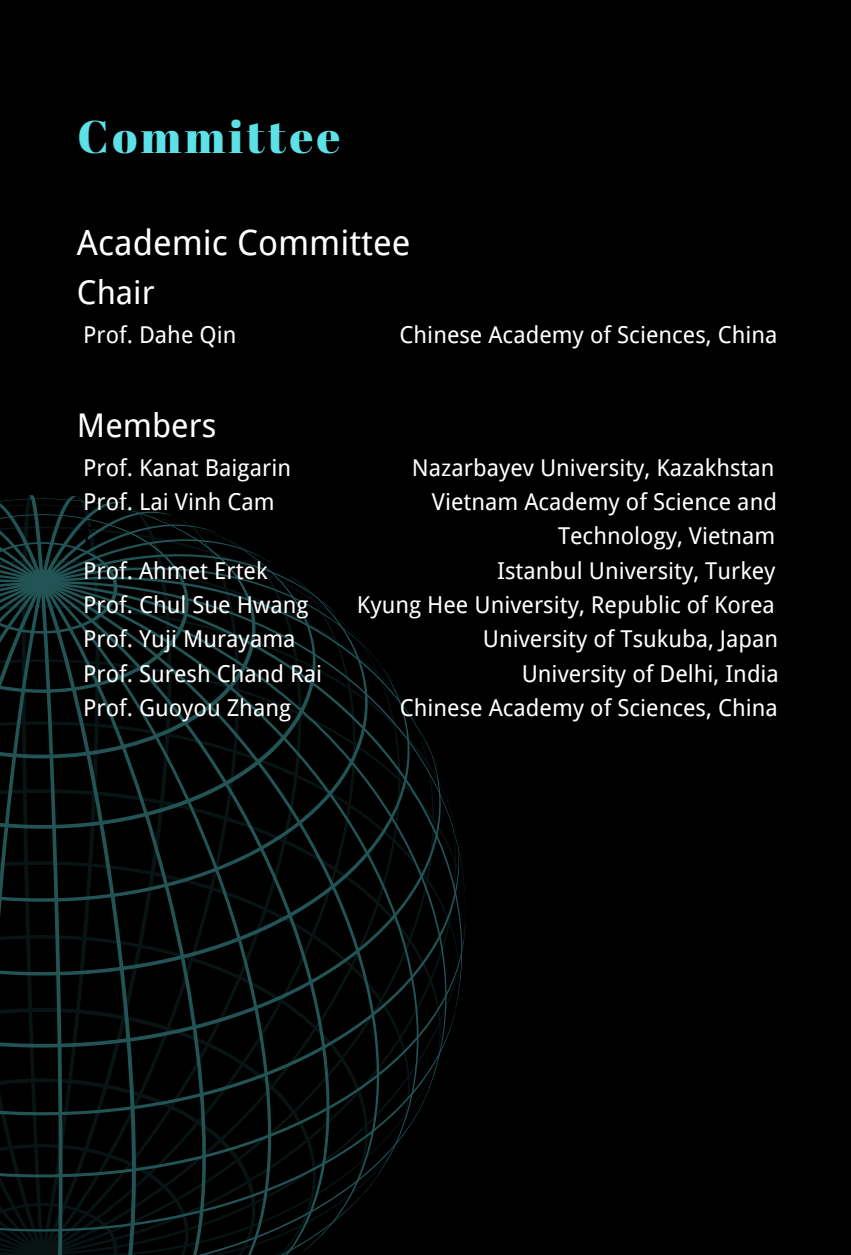
<style>
.page{position:relative;width:851px;height:1255px;background:#fff}
.page>*{position:absolute;margin:0;border:0;box-sizing:border-box;transform-origin:0 0}
.t1{font:45.75px "Abril Fatface";letter-spacing:.075em;color:#5ce1e6}
.t2{font:34.8px "Wen Quan Yi Micro Hei";color:#fff}
.t3{font:32.62px "Wen Quan Yi Micro Hei";color:#fff}
.t4{font:23.25px "Wen Quan Yi Micro Hei";color:#fff}
.t5{font:23.25px "Wen Quan Yi Micro Hei";color:#000}
</style>
<div class="page">
<div style="left:0;top:0;width:850px;height:1254px;background:#000"></div>
<svg style="left:372px;top:1074px;width:63px;height:57px"></svg>
<svg style="left:372px;top:861px;width:93px;height:213px"></svg>
<svg style="left:372px;top:711px;width:89px;height:295px"></svg>
<svg style="left:372px;top:655px;width:35px;height:271px"></svg>
<svg style="left:0;top:495px;width:372px;height:759px"></svg>
<p class="t1" style="left:77px;top:105px;width:264px">Committee</p>
<p class="t2" style="left:77px;top:222px;width:335px">Academic Committee</p>
<p class="t3" style="left:77px;top:274px;width:79px">Chair</p>
<p class="t4" style="left:83px;top:321px;width:155px">Prof. Dahe Qin</p>
<p class="t4" style="left:399px;top:321px;width:379px">Chinese Academy of Sciences, China</p>
<p class="t3" style="left:77px;top:406px;width:141px">Members</p>
<p class="t4" style="left:83px;top:454px;width:209px">Prof. Kanat Baigarin</p>
<p class="t4" style="left:412px;top:454px;width:364px">Nazarbayev University, Kazakhstan</p>
<p class="t4" style="left:83px;top:488px;width:193px">Prof. Lai Vinh Cam</p>
<p class="t4" style="left:432px;top:488px;width:346px">Vietnam Academy of Science and</p>
<p class="t5" style="left:81px;top:522px;width:14px">T</p>
<p class="t4" style="left:558px;top:522px;width:219px">Technology, Vietnam</p>
<p class="t4" style="left:83px;top:557px;width:186px">Prof. Ahmet Ertek</p>
<p class="t4" style="left:497px;top:557px;width:280px">Istanbul University, Turkey</p>
<p class="t4" style="left:83px;top:591px;width:227px">Prof. Chul Sue Hwang</p>
<p class="t4" style="left:357px;top:591px;width:419px">Kyung Hee University, Republic of Korea</p>
<p class="t4" style="left:83px;top:625px;width:214px">Prof. Yuji Murayama</p>
<p class="t4" style="left:483px;top:625px;width:297px">University of Tsukuba, Japan</p>
<p class="t4" style="left:83px;top:659px;width:241px">Prof. Suresh Chand Rai</p>
<p class="t4" style="left:521px;top:659px;width:259px">University of Delhi, India</p>
<p class="t4" style="left:83px;top:694px;width:209px">Prof. Guoyou Zhang</p>
<p class="t4" style="left:400px;top:694px;width:379px">Chinese Academy of Sciences, China</p>
</div>
